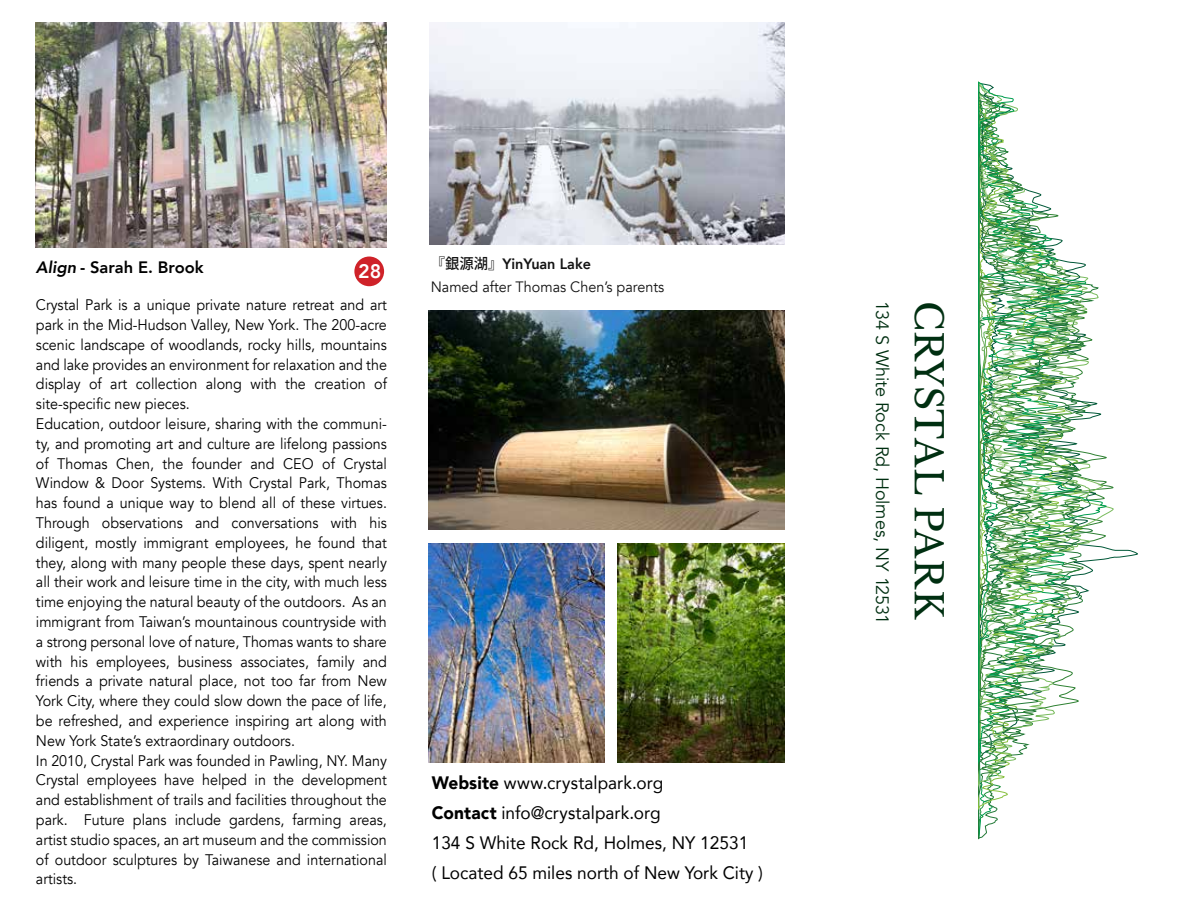
<style>
.page{position:relative;width:1188px;height:918px;background:#fff}
.page>*{position:absolute;margin:0;border:0;box-sizing:border-box;transform-origin:0 0}
.t1{font:37.5px "Libre Baskerville";letter-spacing:-.03em;color:#002f11}
.t2{font:800 19.5px "Avenir";color:#fff}
.t3{font:18px/30px "Avenir";color:#000;scale:.96 1}
.t4{font:18px "Avenir";letter-spacing:-.005em;color:#002f11}
.t5{font:800 16.5px "Avenir";color:#000}
.t6{font:15.3px/19.8px "Avenir";color:#000;scale:.94 1}
.t7{font:15px/22.5px "Avenir";color:#131313;scale:.96 1}
.s1{font-style:italic}
.s2{font-family:"Gen Shin Gothic"}
.s3{font-family:"Gen Shin Gothic";font-weight:500}
.s4{font-weight:800}
.s5{font-weight:900}
</style>
<div class="page">
<img style="left:978px;top:81px;width:129px;height:682px">
<img style="left:430px;top:23px;width:354px;height:222px">
<img style="left:429px;top:311px;width:355px;height:219px">
<img style="left:429px;top:543px;width:175px;height:219px">
<img style="left:617px;top:543px;width:167px;height:219px">
<img style="left:36px;top:23px;width:351px;height:225px">
<div style="left:354px;top:257px;width:30px;height:29px;background:#cf2229;border-radius:50%"></div>
<p class="t5" style="left:36px;top:254px;width:169px"><span class="s1">Align</span> - Sarah E. Brook</p>
<p class="t2" style="left:358px;top:256px;width:25px">28</p>
<p class="t6" style="left:36px;top:295px;width:375px">Crystal Park is a unique private nature retreat and art park in the Mid-Hudson Valley, New York. The 200-acre scenic landscape of woodlands, rocky hills, mountains and lake provides an environment for relaxation and the display of art collection along with the creation of site-specific new pieces.<br>Education, outdoor leisure, sharing with the communi&shy;ty, and promoting art and culture are lifelong passions of Thomas Chen, the founder and CEO of Crystal Window &amp; Door Systems. With Crystal Park, Thomas has found a unique way to blend all of these virtues.<br>Through observations and conversations with his diligent, mostly immigrant employees, he found that they, along with many people these days, spent nearly all their work and leisure time in the city, with much less time enjoying the natural beauty of the outdoors. As an immigrant from Taiwan’s mountainous countryside with a strong personal love of nature, Thomas wants to share with his employees, business associates, family and friends a private natural place, not too far from New York City, where they could slow down the pace of life, be refreshed, and experience inspiring art along with New York State’s extraordinary outdoors.<br>In 2010, Crystal Park was founded in Pawling, NY. Many Crystal employees have helped in the development and establishment of trails and facilities throughout the park. Future plans include gardens, farming areas, artist studio spaces, an art museum and the commission of outdoor sculptures by Taiwanese and international artists.</p>
<p class="t7" style="left:431px;top:253px;width:245px"><span class="s2">『</span><span class="s3">銀源湖</span><span class="s2">』</span><span class="s4">YinYuan Lake<br></span>Named after Thomas Chen’s parents</p>
<p class="t3" style="left:432px;top:767px;width:347px"><span class="s5">Website</span> www.crystalpark.org<br><span class="s5">Contact</span> info@crystalpark.org<br>134 S White Rock Rd, Holmes, NY 12531<br>( Located 65 miles north of New York City )</p>
<p class="t4" style="left:893px;top:301px;width:324px;rotate:90deg">134 S White Rock Rd, Holmes, NY 12531</p>
<h1 class="t1" style="left:951px;top:301px;width:320px;rotate:90deg">CRYSTAL PARK</h1>
</div>
